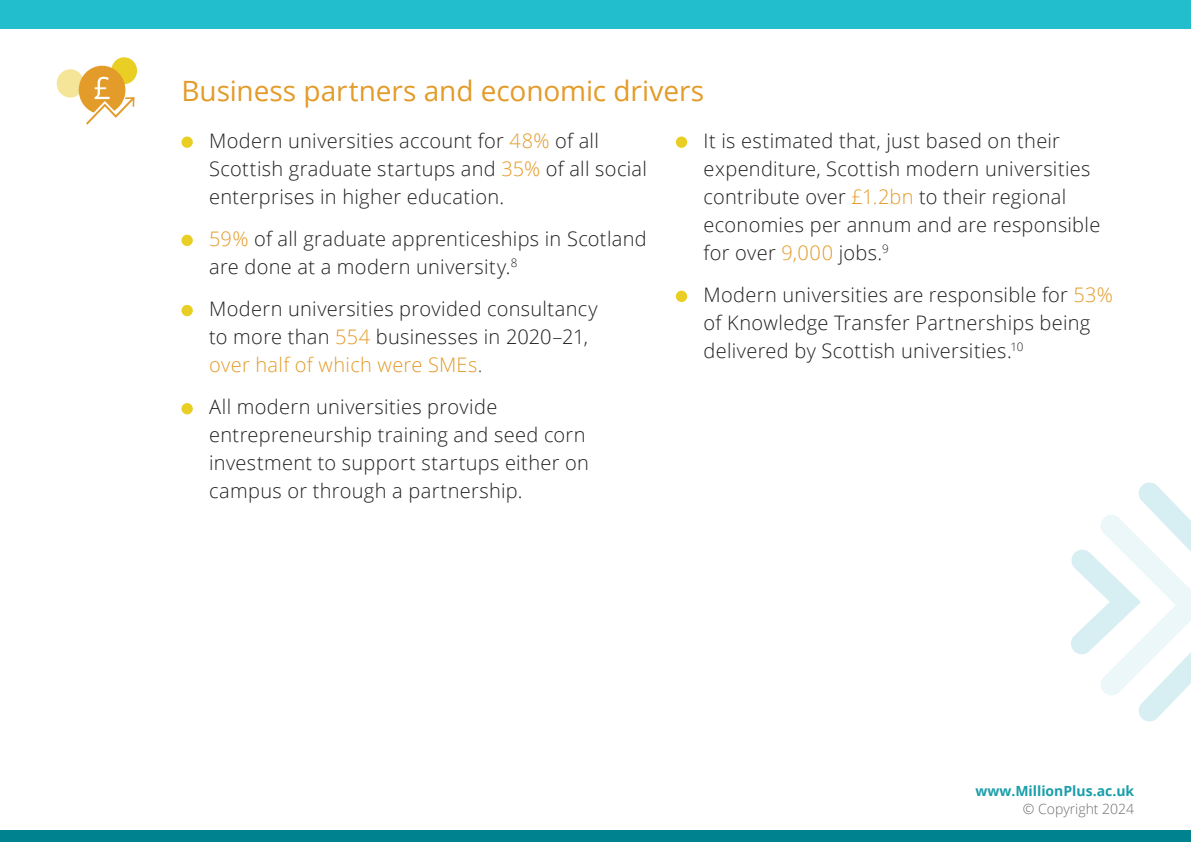
<style>
.page{position:relative;width:1191px;height:842px;background:#fff}
.page>*{position:absolute;margin:0;border:0;box-sizing:border-box;transform-origin:0 0}
.t1{font:28px "Open Sans";letter-spacing:-.005em;color:#e39b29}
.t2{font:300 20px/28px "Open Sans";letter-spacing:.015em;color:#231f20}
.t3{font:700 14px "Open Sans";color:#1a9eaa}
.t4{font:300 14px "Open Sans";color:#6d6e71}
.s1{color:#e39b29}
.s2{color:#57585a}
</style>
<div class="page">
<div style="left:0;top:0;width:1191px;height:28px;background:#23bece"></div>
<div style="left:0;top:831px;width:1191px;height:11px;background:#00828f"></div>
<div style="left:57px;top:69px;width:27px;height:29px;background:#f4e598;border-radius:50%"></div>
<div style="left:111px;top:57px;width:26px;height:27px;background:#e9cf24;border-radius:50%"></div>
<svg style="left:79px;top:66px;width:55px;height:59px"></svg>
<div style="left:181px;top:136px;width:12px;height:12px;background:#e9cf24;border-radius:50%"></div>
<div style="left:181px;top:235px;width:12px;height:11px;background:#e9cf24;border-radius:50%"></div>
<div style="left:181px;top:305px;width:12px;height:11px;background:#e9cf24;border-radius:50%"></div>
<div style="left:181px;top:403px;width:12px;height:11px;background:#e9cf24;border-radius:50%"></div>
<div style="left:676px;top:136px;width:11px;height:12px;background:#e9cf24;border-radius:50%"></div>
<div style="left:676px;top:291px;width:11px;height:11px;background:#e9cf24;border-radius:50%"></div>
<svg style="left:1071px;top:482px;width:120px;height:240px"></svg>
<h1 class="t1" style="left:181px;top:71px;width:524px">Business partners and economic drivers</h1>
<p class="t2" style="left:209px;top:129px;width:439px">Modern universities account for <span class="s1">48%</span> of all<br>Scottish graduate startups and <span class="s1">35%</span> of all social enterprises in higher education.</p>
<p class="t2" style="left:209px;top:227px;width:439px"><span class="s1">59%</span> of all graduate apprenticeships in Scotland are done at a modern university.<sup>8</sup></p>
<p class="t2" style="left:209px;top:297px;width:390px">Modern universities provided consultancy to more than <span class="s1">554</span> businesses in 2020–21, <span class="s1">over half of which were SMEs</span><span class="s2">.</span></p>
<p class="t2" style="left:209px;top:395px;width:381px">All modern universities provide entrepreneurship training and seed corn investment to support startups either on campus or through a partnership.</p>
<p class="t2" style="left:703px;top:129px;width:398px">It is estimated that, just based on their expenditure, Scottish modern universities contribute over <span class="s1">£1.2bn</span> to their regional economies per annum and are responsible for over <span class="s1">9,000</span> jobs.<sup>9</sup></p>
<p class="t2" style="left:703px;top:283px;width:411px">Modern universities are responsible for <span class="s1">53% </span>of Knowledge Transfer Partnerships being delivered by Scottish universities.<sup>10</sup></p>
<p class="t3" style="left:975px;top:783px;width:160px">www.MillionPlus.ac.uk</p>
<p class="t4" style="left:1022px;top:803px;width:113px">© Copyright 2024</p>
</div>
